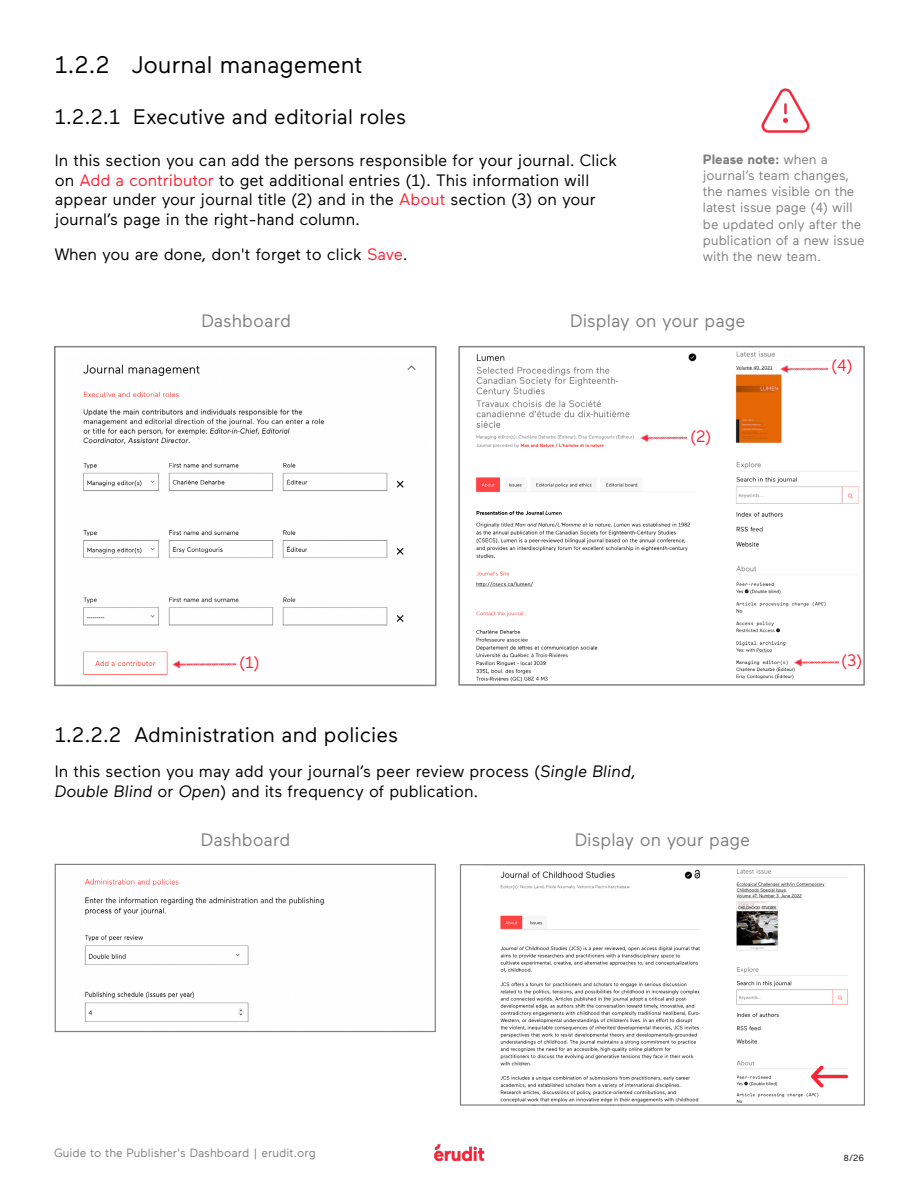
<style>
.page{position:relative;width:918px;height:1188px;background:#fff}
.page>*{position:absolute;margin:0;border:0;box-sizing:border-box;transform-origin:0 0}
.t1{font:24px "Maax";color:#000}
.t2{font:21px "Maax";color:#000}
.t3{font:18px "Maax";color:#808080}
.t4{font:16.5px/19.8px "Maax";color:#000}
.t5{font:16.5px "Maax";color:#ff2136}
.t6{font:13.5px/16.2px "Maax";color:#808080}
.t7{font:12px "Maax";color:#808080}
.t8{font:9px "Maax";color:#000}
.s1{color:#ff2136}
.s2{font-weight:700}
.s3{font-style:italic}
</style>
<div class="page">
<img style="left:434px;top:1144px;width:50px;height:17px">
<img style="left:500px;top:869px;width:348px;height:234px">
<div style="left:460px;top:864px;width:405px;height:242px;border:1px solid #808080"></div>
<img style="left:84px;top:878px;width:240px;height:144px">
<div style="left:55px;top:864px;width:381px;height:168px;border:1px solid #808080"></div>
<img style="left:807px;top:1058px;width:42px;height:35px">
<img style="left:761px;top:88px;width:49px;height:45px">
<img style="left:83px;top:364px;width:333px;height:311px">
<div style="left:54px;top:346px;width:382px;height:340px;border:2px solid #808080"></div>
<img style="left:476px;top:351px;width:383px;height:331px">
<div style="left:458px;top:346px;width:407px;height:340px;border:2px solid #808080"></div>
<img style="left:793px;top:647px;width:46px;height:29px">
<img style="left:639px;top:422px;width:48px;height:30px">
<img style="left:779px;top:353px;width:49px;height:30px">
<img style="left:171px;top:649px;width:65px;height:26px">
<h1 class="t1" style="left:55px;top:51px;width:309px">1.2.2 Journal management</h1>
<p class="t2" style="left:55px;top:106px;width:353px">1.2.2.1 Executive and editorial roles</p>
<p class="t4" style="left:55px;top:150px;width:564px">In this section you can add the persons responsible for your journal. Click on <span class="s1">Add a contributor</span> to get additional entries (1). This information will appear under your journal title (2) and in the <span class="s1">About</span> section (3) on your journal’s page in the right-hand column.</p>
<p class="t4" style="left:55px;top:245px;width:354px">When you are done, don't forget to click <span class="s1">Save</span>.</p>
<p class="t6" style="left:703px;top:151px;width:163px"><span class="s2">Please note:</span> when a journal’s team changes, the names visible on the latest issue page (4) will be updated only after the publication of a new issue with the new team.</p>
<p class="t3" style="left:201px;top:311px;width:91px">Dashboard</p>
<p class="t3" style="left:570px;top:311px;width:177px">Display on your page</p>
<p class="t5" style="left:239px;top:653px;width:22px">(1)</p>
<p class="t5" style="left:690px;top:428px;width:23px">(2)</p>
<p class="t2" style="left:55px;top:724px;width:345px">1.2.2.2 Administration and policies</p>
<p class="t4" style="left:55px;top:762px;width:582px">In this section you may add your journal’s peer review process (<span class="s3">Single Blind</span>,<br><span class="s3">Double Blind</span> or <span class="s3">Open</span>) and its frequency of publication.</p>
<p class="t3" style="left:201px;top:830px;width:91px">Dashboard</p>
<p class="t3" style="left:575px;top:831px;width:177px">Display on your page</p>
<p class="t5" style="left:831px;top:357px;width:23px">(4)</p>
<p class="t5" style="left:841px;top:651px;width:23px">(3)</p>
<p class="t7" style="left:54px;top:1146px;width:263px">Guide to the Publisher's Dashboard | erudit.org</p>
<p class="t8" style="left:844px;top:1153px;width:22px">8/26</p>
</div>
